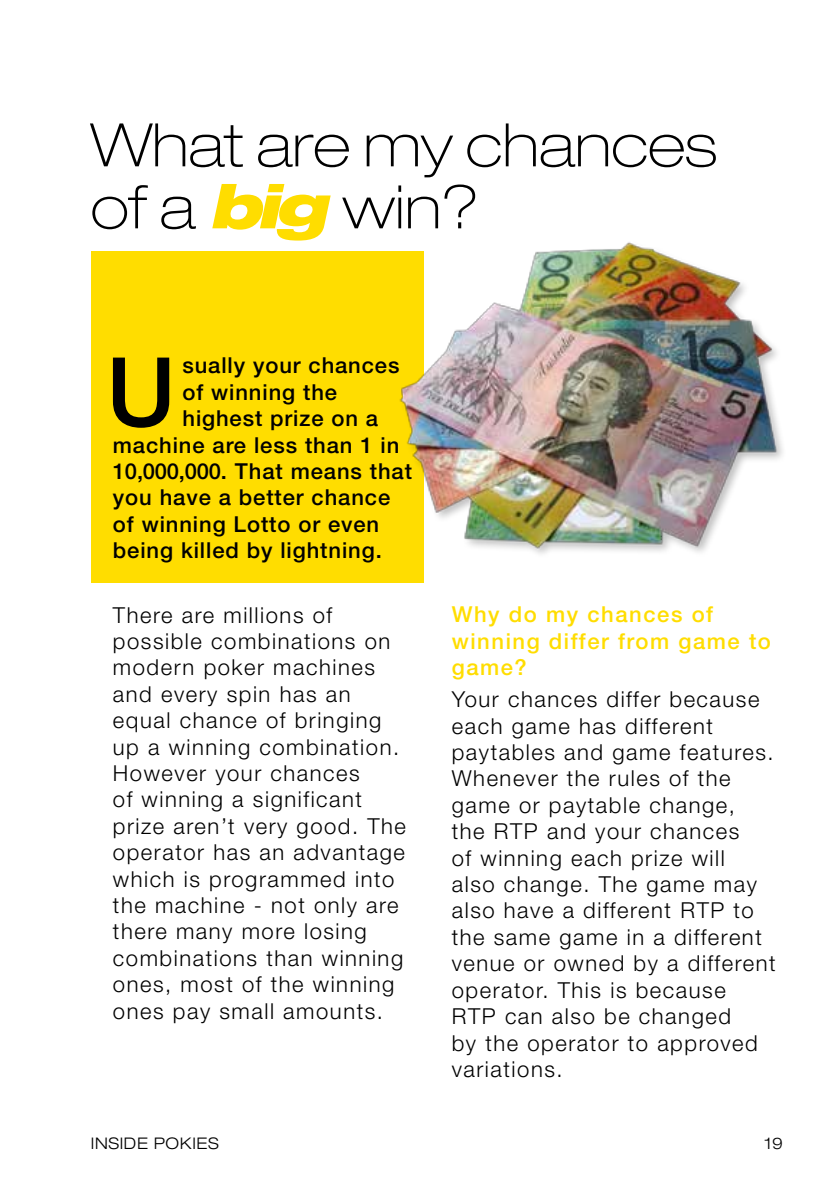
<style>
.page{position:relative;width:840px;height:1191px;background:#fff}
.page>*{position:absolute;margin:0;border:0;box-sizing:border-box;transform-origin:0 0}
.t1{font:500 96px "Helvetica Neue";color:#000}
.t2{font:100 expanded 60px "Helvetica Neue";color:#000}
.t3{font:300 22px/26.4px "Helvetica Neue";letter-spacing:.07em;color:#000}
.t4{font:500 22px "Helvetica Neue";letter-spacing:.04em;color:#000}
.t5{font:500 22px/26.4px "Helvetica Neue";letter-spacing:.07em;color:#fd0}
.t6{font:300 expanded 16px "Helvetica Neue";letter-spacing:.04em;color:#000}
.s1{font-weight:900;font-style:italic;color:#fd0}
</style>
<div class="page">
<div style="left:91px;top:251px;width:332px;height:331px;background:#fd0"></div>
<img style="left:399px;top:242px;width:384px;height:324px">
<h2 class="t2" style="left:91px;top:109px;width:627px">What are my chances</h2>
<h2 class="t2" style="left:91px;top:171px;width:390px">of a <span class="s1">big</span> win?</h2>
<h1 class="t1" style="left:106px;top:335px;width:71px">U</h1>
<p class="t4" style="left:182px;top:352px;width:218px">sually your chances</p>
<p class="t4" style="left:182px;top:379px;width:156px">of winning the</p>
<p class="t4" style="left:182px;top:405px;width:197px">highest prize on a</p>
<p class="t4" style="left:113px;top:431px;width:288px">machine are less than 1 in</p>
<p class="t4" style="left:113px;top:458px;width:300px">10,000,000. That means that</p>
<p class="t4" style="left:113px;top:484px;width:279px">you have a better chance</p>
<p class="t4" style="left:113px;top:511px;width:268px">of winning Lotto or even</p>
<p class="t4" style="left:113px;top:537px;width:270px">being killed by lightning.</p>
<p class="t3" style="left:113px;top:601px;width:294px">There are millions of possible combinations on modern poker machines and every spin has an equal chance of bringing up a winning combination.<br>However your chances<br>of winning a significant prize aren’t very good. The operator has an advantage which is programmed into the machine - not only are there many more losing combinations than winning ones, most of the winning ones pay small amounts.</p>
<p class="t5" style="left:451px;top:601px;width:320px">Why do my chances of winning differ from game to game?</p>
<p class="t3" style="left:451px;top:685px;width:325px">Your chances differ because each game has different paytables and game features.<br>Whenever the rules of the game or paytable change,<br>the RTP and your chances<br>of winning each prize will<br>also change. The game may also have a different RTP to the same game in a different venue or owned by a different operator. This is because<br>RTP can also be changed<br>by the operator to approved variations.</p>
<p class="t6" style="left:91px;top:1133px;width:130px">INSIDE POKIES</p>
<p class="t6" style="left:764px;top:1133px;width:20px">19</p>
</div>
